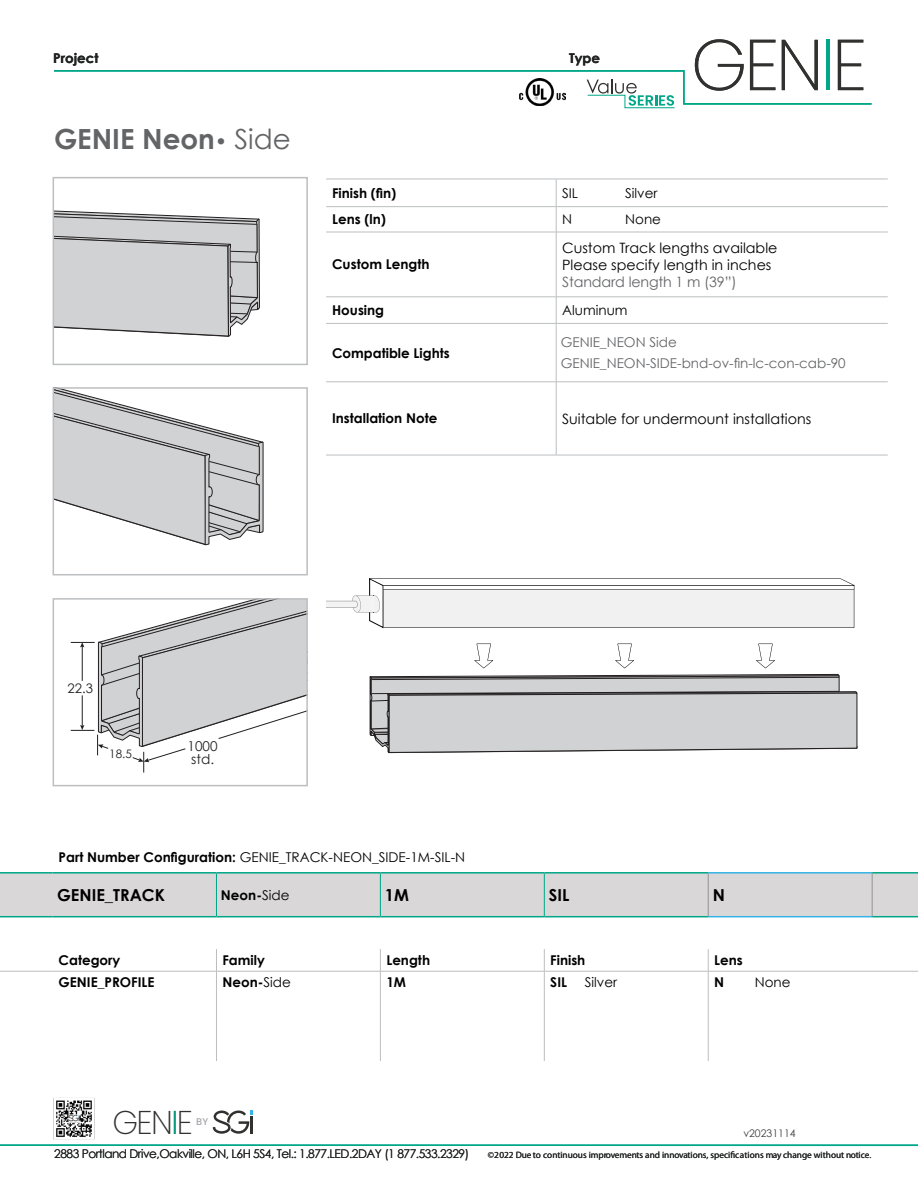
<style>
.page{position:relative;width:918px;height:1188px;background:#fff}
.page>*{position:absolute;margin:0;border:0;box-sizing:border-box;transform-origin:0 0}
.t1{font:200 71.85px "Poppins";letter-spacing:-.05em;color:#313130}
.t2{font:200 32.85px "Poppins";letter-spacing:-.05em;color:#313130}
.t3{font:700 27.75px "Century Gothic";color:#636466}
.t4{font:700 16.5px "Century Gothic";color:#000}
.t5{font:14.25px/17.1px "Century Gothic";color:#000}
.t6{font:14.25px "Century Gothic";letter-spacing:-.01em;color:#636466}
.t7{font:700 13.5px "Century Gothic";color:#000}
.t8{font:13.5px "Century Gothic";color:#000}
.t9{font:13.5px/20.7px "Century Gothic";color:#636466}
.t10{font:700 13.5px "Century Gothic";color:#000101}
.t11{font:13.5px/12.6px "Century Gothic";color:#231f20}
.t12{font:700 13.5px "Century Gothic";color:#222323}
.t13{font:13.2px "Century Gothic";color:#231f20}
.t14{font:12px "Century Gothic";letter-spacing:-.04em;color:#222323}
.t15{font:11.7px "Century Gothic";color:#231f20}
.t16{font:10.5px "Century Gothic";color:#413f3e}
.t17{font:500 9.75px "Poppins";color:#a5a7aa}
.t18{font:9.3px "Myriad Pro";color:#222323}
.s1{font-size:21px}
.s2{font-weight:400}
.s3{font-weight:700}
</style>
<div class="page">
<svg style="left:213px;top:1110px;width:40px;height:24px"></svg>
<img style="left:53px;top:1098px;width:42px;height:42px">
<hr style="left:0;top:1144px;width:918px;height:2px;background:#00a788">
<svg style="left:54px;top:70px;width:818px;height:38px"></svg>
<hr style="left:326px;top:179px;width:230px;height:1px;background:#bcbec0">
<hr style="left:326px;top:206px;width:230px;height:1px;background:#bcbec0">
<hr style="left:326px;top:232px;width:230px;height:1px;background:#bcbec0">
<hr style="left:556px;top:232px;width:332px;height:1px;background:#bcbec0">
<hr style="left:556px;top:232px;width:1px;height:65px;background:#bcbec0">
<hr style="left:326px;top:297px;width:230px;height:1px;background:#bcbec0">
<hr style="left:556px;top:297px;width:332px;height:1px;background:#bcbec0">
<svg style="left:556px;top:297px;width:1px;height:26px"></svg>
<hr style="left:326px;top:323px;width:230px;height:1px;background:#bcbec0">
<hr style="left:326px;top:382px;width:230px;height:1px;background:#bcbec0">
<hr style="left:326px;top:455px;width:230px;height:1px;background:#bcbec0">
<hr style="left:556px;top:179px;width:332px;height:1px;background:#bcbec0">
<svg style="left:556px;top:179px;width:1px;height:53px"></svg>
<hr style="left:556px;top:206px;width:332px;height:1px;background:#bcbec0">
<hr style="left:556px;top:382px;width:1px;height:73px;background:#bcbec0">
<hr style="left:556px;top:455px;width:332px;height:1px;background:#bcbec0">
<hr style="left:556px;top:323px;width:332px;height:1px;background:#bcbec0">
<hr style="left:556px;top:324px;width:1px;height:58px;background:#bcbec0">
<hr style="left:556px;top:382px;width:332px;height:1px;background:#bcbec0">
<svg style="left:369px;top:674px;width:489px;height:80px;background:#c3c4c5"></svg>
<svg style="left:326px;top:578px;width:528px;height:50px"></svg>
<svg style="left:474px;top:644px;width:19px;height:24px"></svg>
<svg style="left:615px;top:644px;width:19px;height:24px"></svg>
<svg style="left:756px;top:644px;width:19px;height:24px"></svg>
<div style="left:0;top:874px;width:918px;height:42px;background:#d9d7d7"></div>
<hr style="left:708px;top:874px;width:1px;height:42px;background:#939598">
<svg style="left:216px;top:949px;width:1px;height:22px"></svg>
<svg style="left:380px;top:949px;width:1px;height:22px"></svg>
<svg style="left:544px;top:949px;width:1px;height:22px"></svg>
<svg style="left:708px;top:949px;width:1px;height:22px"></svg>
<hr style="left:0;top:971px;width:53px;height:1px;background:#bcbec0">
<hr style="left:53px;top:971px;width:163px;height:1px;background:#bcbec0">
<hr style="left:216px;top:971px;width:164px;height:1px;background:#bcbec0">
<hr style="left:216px;top:971px;width:1px;height:90px;background:#bcbec0">
<hr style="left:380px;top:971px;width:164px;height:1px;background:#bcbec0">
<hr style="left:380px;top:971px;width:1px;height:90px;background:#bcbec0">
<hr style="left:544px;top:971px;width:164px;height:1px;background:#bcbec0">
<hr style="left:544px;top:971px;width:1px;height:90px;background:#bcbec0">
<hr style="left:708px;top:971px;width:164px;height:1px;background:#bcbec0">
<hr style="left:708px;top:971px;width:1px;height:90px;background:#bcbec0">
<hr style="left:872px;top:971px;width:46px;height:1px;background:#bcbec0">
<hr style="left:708px;top:872px;width:164px;height:2px;background:#37b4e5">
<hr style="left:708px;top:916px;width:164px;height:1px;background:#37b4e5">
<hr style="left:872px;top:874px;width:1px;height:42px;background:#939598">
<hr style="left:0;top:872px;width:53px;height:2px;background:#00a788">
<hr style="left:53px;top:872px;width:163px;height:2px;background:#00a788">
<hr style="left:216px;top:872px;width:164px;height:2px;background:#00a788">
<hr style="left:380px;top:872px;width:164px;height:2px;background:#00a788">
<hr style="left:544px;top:872px;width:164px;height:2px;background:#00a788">
<hr style="left:872px;top:872px;width:46px;height:2px;background:#00a788">
<hr style="left:0;top:916px;width:53px;height:1px;background:#00a788">
<hr style="left:53px;top:916px;width:163px;height:1px;background:#00a788">
<hr style="left:216px;top:916px;width:164px;height:1px;background:#00a788">
<hr style="left:380px;top:916px;width:164px;height:1px;background:#00a788">
<hr style="left:544px;top:916px;width:164px;height:1px;background:#00a788">
<hr style="left:872px;top:916px;width:46px;height:1px;background:#00a788">
<hr style="left:216px;top:874px;width:1px;height:42px;background:#00a788">
<hr style="left:380px;top:874px;width:1px;height:42px;background:#00a788">
<hr style="left:544px;top:874px;width:1px;height:42px;background:#00a788">
<svg style="left:56px;top:210px;width:204px;height:127px;background:#c7c8c9"></svg>
<div style="left:53px;top:177px;width:255px;height:188px;border:2px solid #bcbec0"></div>
<svg style="left:56px;top:390px;width:208px;height:156px"></svg>
<div style="left:53px;top:387px;width:255px;height:188px;border:2px solid #bcbec0"></div>
<svg style="left:71px;top:601px;width:234px;height:172px"></svg>
<div style="left:53px;top:598px;width:255px;height:188px;border:2px solid #bcbec0"></div>
<p class="t12" style="left:53px;top:48px;width:47px">Project</p>
<p class="t12" style="left:569px;top:48px;width:33px">Type</p>
<h3 class="t3" style="left:54px;top:118px;width:238px">GENIE Neon<span class="s1">•</span> <span class="s2">Side</span></h3>
<h1 class="t1" style="left:691px;top:23px;width:178px">GENIE</h1>
<p class="t7" style="left:332px;top:183px;width:66px">Finish (fin)</p>
<p class="t8" style="left:562px;top:184px;width:18px">SIL</p>
<p class="t8" style="left:625px;top:184px;width:34px">Silver</p>
<p class="t7" style="left:332px;top:209px;width:56px">Lens (ln)</p>
<p class="t8" style="left:562px;top:210px;width:11px">N</p>
<p class="t8" style="left:625px;top:210px;width:37px">None</p>
<p class="t7" style="left:332px;top:254px;width:99px">Custom Length</p>
<p class="t5" style="left:562px;top:239px;width:217px">Custom Track lengths available<br>Please specify length in inches</p>
<p class="t6" style="left:562px;top:272px;width:176px">Standard length 1 m (39”)</p>
<p class="t7" style="left:332px;top:300px;width:54px">Housing</p>
<p class="t8" style="left:562px;top:301px;width:67px">Aluminum</p>
<p class="t7" style="left:332px;top:343px;width:119px">Compatible Lights</p>
<p class="t9" style="left:561px;top:332px;width:287px">GENIE_NEON Side<br>GENIE_NEON-SIDE-bnd-ov-fin-lc-con-cab-90</p>
<p class="t13" style="left:68px;top:679px;width:27px">22.3</p>
<p class="t15" style="left:109px;top:745px;width:24px">18.5</p>
<p class="t11" style="left:188px;top:740px;width:32px">1000 std.</p>
<p class="t7" style="left:332px;top:408px;width:107px">Installation Note</p>
<p class="t5" style="left:562px;top:410px;width:251px">Suitable for undermount installations</p>
<p class="t11" style="left:115px;top:850px;width:24px">std.</p>
<p class="t8" style="left:59px;top:848px;width:408px"><span class="s3">Part Number Configuration:</span> GENIE_TRACK-NEON_SIDE-1M-SIL-N</p>
<p class="t4" style="left:57px;top:882px;width:109px">GENIE_TRACK</p>
<p class="t10" style="left:221px;top:885px;width:70px">Neon-<span class="s2">Side</span></p>
<p class="t4" style="left:385px;top:882px;width:26px">1M</p>
<p class="t4" style="left:549px;top:882px;width:22px">SIL</p>
<p class="t4" style="left:713px;top:882px;width:14px">N</p>
<p class="t7" style="left:59px;top:950px;width:63px">Category</p>
<p class="t7" style="left:222px;top:950px;width:44px">Family</p>
<p class="t7" style="left:386px;top:950px;width:45px">Length</p>
<p class="t7" style="left:550px;top:950px;width:37px">Finish</p>
<p class="t7" style="left:714px;top:950px;width:30px">Lens</p>
<p class="t7" style="left:59px;top:972px;width:97px">GENIE_PROFILE</p>
<p class="t10" style="left:222px;top:972px;width:70px">Neon-<span class="s2">Side</span></p>
<p class="t7" style="left:386px;top:972px;width:21px">1M</p>
<p class="t7" style="left:550px;top:972px;width:18px">SIL</p>
<p class="t8" style="left:585px;top:973px;width:34px">Silver</p>
<p class="t7" style="left:714px;top:972px;width:11px">N</p>
<p class="t8" style="left:755px;top:973px;width:37px">None</p>
<h2 class="t2" style="left:112px;top:1103px;width:82px">GENIE</h2>
<p class="t17" style="left:196px;top:1116px;width:13px">BY</p>
<p class="t16" style="left:743px;top:1126px;width:54px">v20231114</p>
<p class="t14" style="left:54px;top:1146px;width:416px">2883 Portland Drive,Oakville, ON, L6H 5S4, Tel.: 1.877.LED.2DAY (1 877.533.2329)</p>
<p class="t18" style="left:488px;top:1149px;width:385px">©2022 Due to continuous improvements and innovations, specifications may change without notice.</p>
</div>
